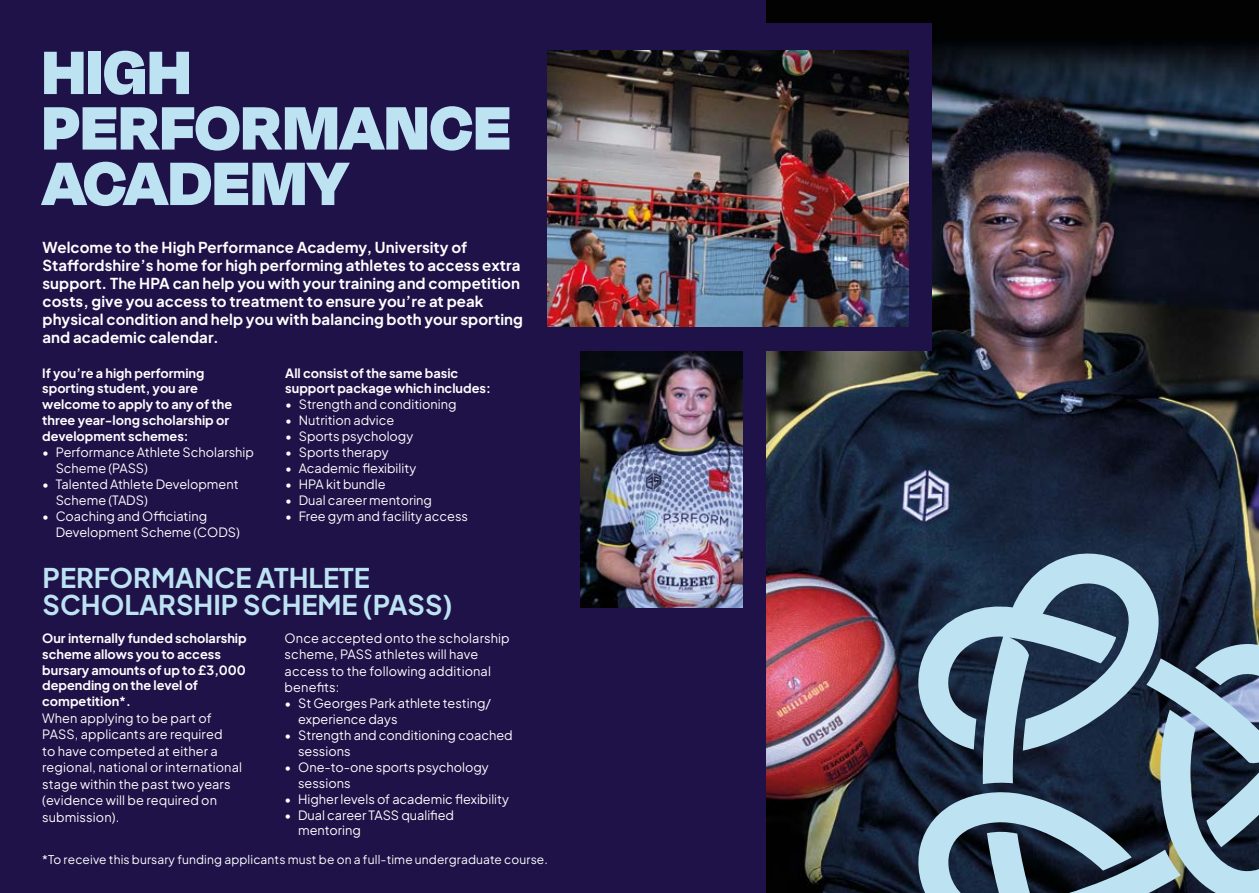
<style>
.page{position:relative;width:1259px;height:893px;background:#fff}
.page>*{position:absolute;margin:0;border:0;box-sizing:border-box;transform-origin:0 0}
.t1{font:900 70.5px/55.5px "Degular Display";letter-spacing:.02em;color:#bde3f2}
.t2{font:700 27px/27px "Plus Jakarta Sans";color:#bde3f2}
.t3{font:700 15px/18px "Plus Jakarta Sans";letter-spacing:.005em;color:#fff}
.t4{font:12.75px/16.5px "Plus Jakarta Sans";color:#fff}
.t5{font:700 12.75px/15.9px "Plus Jakarta Sans";color:#fff}
.t6{font:12px "Plus Jakarta Sans";letter-spacing:.01em;color:#fff}
</style>
<div class="page">
<img style="left:765px;top:0;width:494px;height:893px">
<div style="left:0;top:0;width:765px;height:893px;background:#1e1248"></div>
<div style="left:513px;top:24px;width:418px;height:327px;background:#1e1248"></div>
<img style="left:547px;top:50px;width:362px;height:276px">
<img style="left:580px;top:351px;width:162px;height:257px">
<svg style="left:907px;top:547px;width:352px;height:346px;background:#5b7183"></svg>
<h1 class="t1" style="left:43px;top:41px;width:470px">HIGH<br>PERFORMANCE<br>ACADEMY</h1>
<p class="t3" style="left:43px;top:236px;width:482px">Welcome to the High Performance Academy, University of Staffordshire’s home for high performing athletes to access extra support. The HPA can help you with your training and competition costs, give you access to treatment to ensure you’re at peak physical condition and help you with balancing both your sporting and academic calendar.</p>
<p class="t5" style="left:42px;top:363px;width:191px">If you’re a high performing sporting student, you are welcome to apply to any of the three year-long scholarship or development schemes:</p>
<p class="t4" style="left:56px;top:443px;width:200px;line-height:15.9px;text-indent:-14px">• Performance Athlete Scholarship<br>Scheme (PASS)</p>
<p class="t4" style="left:56px;top:475px;width:184px;line-height:15.9px;text-indent:-14px">• Talented Athlete Development<br>Scheme (TADS)</p>
<p class="t4" style="left:56px;top:507px;width:186px;line-height:15.9px;text-indent:-14px">• Coaching and Officiating<br>Development Scheme (CODS)</p>
<p class="t5" style="left:285px;top:363px;width:207px">All consist of the same basic support package which includes:</p>
<p class="t4" style="left:285px;top:395px;width:173px">• Strength and conditioning</p>
<p class="t4" style="left:285px;top:411px;width:110px">• Nutrition advice</p>
<p class="t4" style="left:285px;top:427px;width:129px">• Sports psychology</p>
<p class="t4" style="left:285px;top:443px;width:105px">• Sports therapy</p>
<p class="t4" style="left:285px;top:459px;width:132px">• Academic flexibility</p>
<p class="t4" style="left:285px;top:474px;width:102px">• HPA kit bundle</p>
<p class="t4" style="left:285px;top:490px;width:148px">• Dual career mentoring</p>
<p class="t4" style="left:285px;top:506px;width:184px">• Free gym and facility access</p>
<h2 class="t2" style="left:43px;top:561px;width:412px">PERFORMANCE ATHLETE<br>SCHOLARSHIP SCHEME (PASS)</h2>
<p class="t5" style="left:42px;top:628px;width:206px">Our internally funded scholarship scheme allows you to access bursary amounts of up to £3,000 depending on the level of competition*.</p>
<p class="t4" style="left:42px;top:709px;width:201px">When applying to be part of<br>PASS, applicants are required<br>to have competed at either a regional, national or international stage within the past two years (evidence will be required on submission).</p>
<p class="t6" style="left:42px;top:850px;width:507px">*To receive this bursary funding applicants must be on a full-time undergraduate course.</p>
<p class="t4" style="left:285px;top:628px;width:227px">Once accepted onto the scholarship scheme, PASS athletes will have access to the following additional benefits:</p>
<p class="t4" style="left:298px;top:694px;width:194px;line-height:15.9px;text-indent:-14px">• St Georges Park athlete testing/ experience days</p>
<p class="t4" style="left:298px;top:726px;width:216px;line-height:15.9px;text-indent:-14px">• Strength and conditioning coached sessions</p>
<p class="t4" style="left:298px;top:758px;width:192px;line-height:15.9px;text-indent:-14px">• One-to-one sports psychology sessions</p>
<p class="t4" style="left:285px;top:789px;width:226px">• Higher levels of academic flexibility</p>
<p class="t4" style="left:298px;top:805px;width:157px;line-height:15.9px;text-indent:-14px">• Dual career TASS qualified mentoring</p>
</div>
